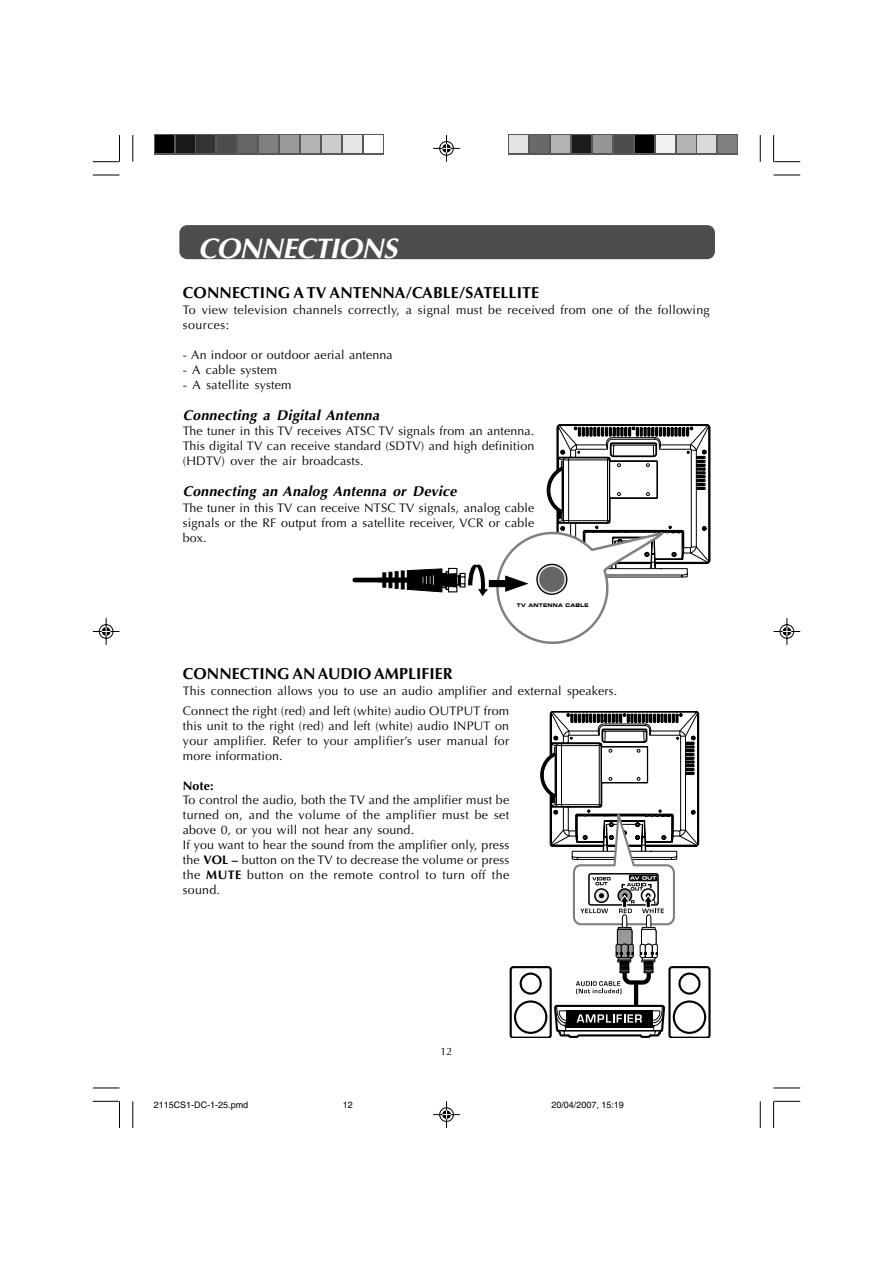
<style>
.page{position:relative;width:893px;height:1263px;background:#fff}
.page>*{position:absolute;margin:0;border:0;box-sizing:border-box;transform-origin:0 0}
.t1{font:italic 700 28.35px "Optima";color:#fff}
.t2{font:700 15.9px "Optima";letter-spacing:.01em;color:#000}
.t3{font:italic 700 14.1px "Optima";color:#000}
.t4{font:12.45px/14.9px "Optima";letter-spacing:.015em;color:#000}
.t5{font:700 12.45px "Optima";color:#000}
.t6{font:10.65px "Optima";color:#000}
.t7{font:9px "Helvetica";color:#000}
.t8{font:4.95px "Eurostile Bold Extended Two";letter-spacing:.05em;color:#000;scale:.9 1}
.s1{font-weight:700}
</style>
<div class="page">
<div style="left:179px;top:225px;width:536px;height:34px;background:#4d4d4d"></div>
<hr style="left:355px;top:578px;width:55px;height:4px;background:#000">
<div style="left:383px;top:573px;width:3px;height:14px;background:#000;border:1px solid #000"></div>
<hr style="left:389px;top:572px;width:3px;height:16px;background:#000">
<div style="left:395px;top:572px;width:3px;height:17px;background:#000;border:1px solid #000"></div>
<div style="left:401px;top:571px;width:3px;height:18px;background:#000;border:1px solid #000"></div>
<hr style="left:378px;top:578px;width:60px;height:4px;background:#000">
<svg style="left:407px;top:424px;width:303px;height:220px"></svg>
<svg style="left:536px;top:564px;width:31px;height:31px"></svg>
<div style="left:539px;top:567px;width:25px;height:25px;background:#666;border-radius:50%"></div>
<div style="left:510px;top:966px;width:41px;height:72px;border:2px solid #000;border-radius:3px"></div>
<div style="left:668px;top:966px;width:42px;height:72px;border:2px solid #000;border-radius:3px"></div>
<svg style="left:513px;top:711px;width:194px;height:327px"></svg>
<hr style="left:634px;top:983px;width:4px;height:23px;background:#000">
<svg style="left:773px;top:175px;width:27px;height:1px"></svg>
<svg style="left:773px;top:1088px;width:27px;height:1px"></svg>
<svg style="left:93px;top:175px;width:26px;height:1px"></svg>
<svg style="left:93px;top:1088px;width:26px;height:1px"></svg>
<svg style="left:760px;top:135px;width:1px;height:27px"></svg>
<svg style="left:773px;top:135px;width:27px;height:27px"></svg>
<svg style="left:760px;top:1101px;width:1px;height:27px"></svg>
<svg style="left:773px;top:1101px;width:27px;height:27px"></svg>
<svg style="left:132px;top:135px;width:1px;height:27px"></svg>
<svg style="left:93px;top:135px;width:27px;height:27px"></svg>
<svg style="left:132px;top:1101px;width:1px;height:27px"></svg>
<svg style="left:93px;top:1101px;width:27px;height:27px"></svg>
<svg style="left:92px;top:618px;width:28px;height:27px"></svg>
<svg style="left:433px;top:135px;width:27px;height:27px"></svg>
<svg style="left:773px;top:618px;width:28px;height:27px"></svg>
<svg style="left:433px;top:1101px;width:27px;height:27px"></svg>
<svg style="left:154px;top:134px;width:229px;height:21px"></svg>
<div style="left:155px;top:135px;width:18px;height:18px;background:#000"></div>
<div style="left:176px;top:135px;width:18px;height:18px;background:#1a1a1a"></div>
<div style="left:197px;top:135px;width:18px;height:18px;background:#333"></div>
<div style="left:218px;top:135px;width:18px;height:18px;background:#4d4d4d"></div>
<div style="left:239px;top:135px;width:18px;height:18px;background:#666"></div>
<div style="left:259px;top:135px;width:18px;height:18px;background:#808080"></div>
<div style="left:280px;top:135px;width:18px;height:18px;background:#999"></div>
<div style="left:301px;top:135px;width:18px;height:18px;background:#b3b3b3"></div>
<div style="left:322px;top:135px;width:18px;height:18px;background:#ccc"></div>
<div style="left:343px;top:135px;width:18px;height:18px;background:#e6e6e6"></div>
<div style="left:364px;top:135px;width:18px;height:18px;background:#fff"></div>
<svg style="left:508px;top:134px;width:230px;height:21px"></svg>
<div style="left:510px;top:135px;width:18px;height:18px;background:#e3e3e3"></div>
<div style="left:531px;top:135px;width:18px;height:18px;background:#696969"></div>
<div style="left:551px;top:135px;width:18px;height:18px;background:#b3b3b3"></div>
<div style="left:572px;top:135px;width:18px;height:18px;background:#1c1c1c"></div>
<div style="left:593px;top:135px;width:18px;height:18px;background:#969696"></div>
<div style="left:614px;top:135px;width:18px;height:18px;background:#4d4d4d"></div>
<div style="left:635px;top:135px;width:18px;height:18px;background:#000"></div>
<div style="left:656px;top:135px;width:18px;height:18px;background:#f1f1f1"></div>
<div style="left:677px;top:135px;width:18px;height:18px;background:#b4b4b4"></div>
<div style="left:698px;top:135px;width:18px;height:18px;background:#d9d9d9"></div>
<div style="left:718px;top:135px;width:18px;height:18px;background:#808080"></div>
<h1 class="t1" style="left:198px;top:236px;width:206px">CONNECTIONS</h1>
<p class="t2" style="left:183px;top:286px;width:358px">CONNECTING A TV ANTENNA/CABLE/SATELLITE</p>
<p class="t4" style="left:183px;top:304px;width:528px">To view television channels correctly, a signal must be received from one of the following sources:</p>
<p class="t4" style="left:183px;top:349px;width:211px">- An indoor or outdoor aerial antenna</p>
<p class="t4" style="left:183px;top:363px;width:96px">- A cable system</p>
<p class="t4" style="left:183px;top:378px;width:110px">- A satellite system</p>
<p class="t3" style="left:183px;top:409px;width:201px">Connecting a Digital Antenna</p>
<p class="t4" style="left:183px;top:425px;width:353px;text-align:justify">The tuner in this TV receives ATSC TV signals from an antenna.<br>This digital TV can receive standard (SDTV) and high definition (HDTV) over the air broadcasts.</p>
<p class="t3" style="left:183px;top:486px;width:278px">Connecting an Analog Antenna or Device</p>
<p class="t4" style="left:183px;top:502px;width:353px;text-align:justify">The tuner in this TV can receive NTSC TV signals, analog cable signals or the RF output from a satellite receiver, VCR or cable box.</p>
<p class="t8" style="left:517px;top:604px;width:81px">TV ANTENNA CABLE</p>
<p class="t2" style="left:183px;top:667px;width:271px">CONNECTING AN AUDIO AMPLIFIER</p>
<p class="t4" style="left:183px;top:682px;width:436px;line-height:20.1px">This connection allows you to use an audio amplifier and external speakers.<br>Connect the right (red) and left (white) audio OUTPUT from</p>
<p class="t4" style="left:183px;top:720px;width:328px;text-align:justify">this unit to the right (red) and left (white) audio INPUT on your amplifier. Refer to your amplifier’s user manual for more information.</p>
<p class="t5" style="left:183px;top:780px;width:32px">Note:</p>
<p class="t4" style="left:183px;top:794px;width:328px">To control the audio, both the TV and the amplifier must be turned on, and the volume of the amplifier must be set above 0, or you will not hear any sound.<br>If you want to hear the sound from the amplifier only, press the <span class="s1">VOL –</span> button on the TV to decrease the volume or press the <span class="s1">MUTE</span> button on the remote control to turn off the sound.</p>
<p class="t6" style="left:440px;top:1046px;width:13px">12</p>
<p class="t7" style="left:154px;top:1102px;width:96px">2115CS1-DC-1-25.pmd</p>
<p class="t7" style="left:343px;top:1102px;width:12px">12</p>
<p class="t7" style="left:551px;top:1102px;width:74px">20/04/2007, 15:19</p>
</div>
